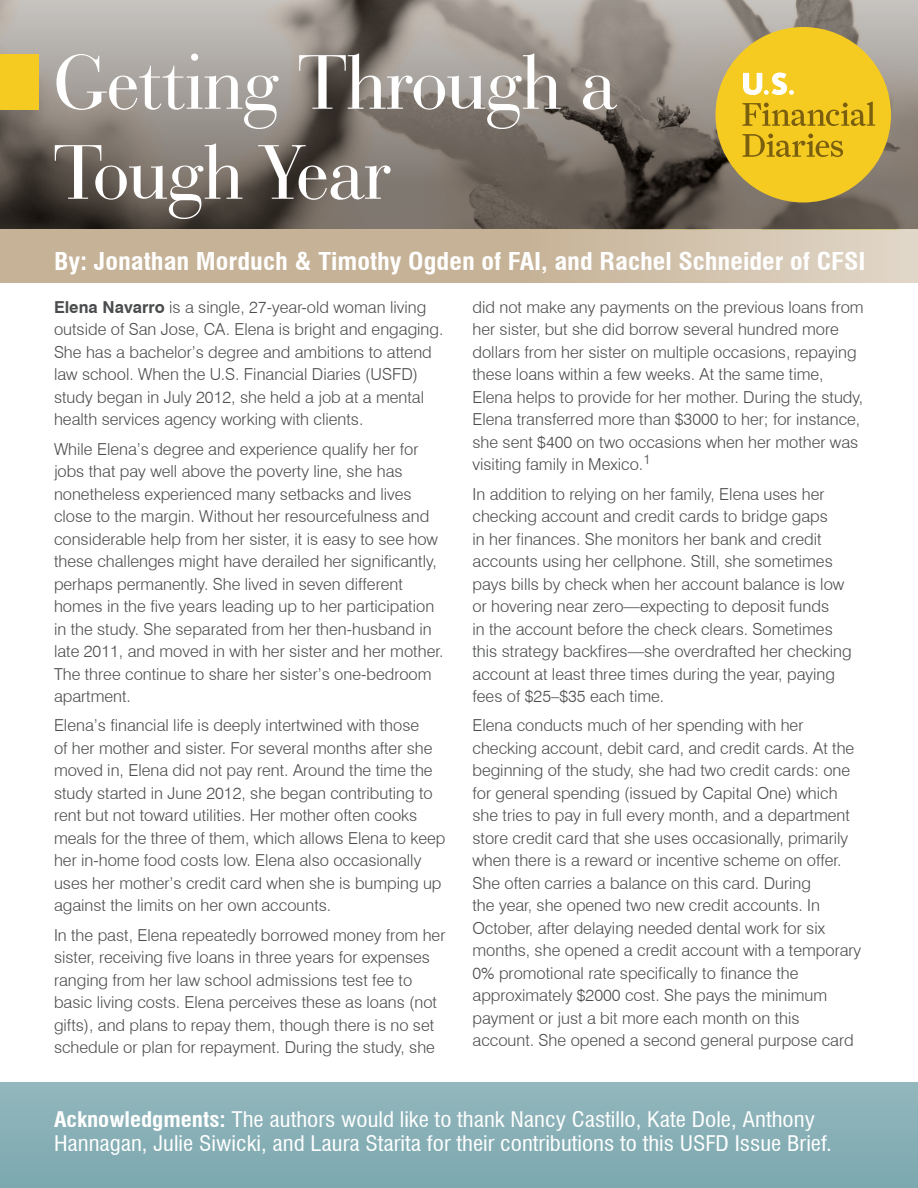
<style>
.page{position:relative;width:918px;height:1188px;background:#fff}
.page>*{position:absolute;margin:0;border:0;box-sizing:border-box;transform-origin:0 0}
.t1{font:81px/90px "Bauer Bodoni BT";color:#fff}
.t2{font:700 condensed 24px "Swiss 721 BT";color:#fff;scale:1.1 1}
.t3{font:condensed 21px/24px "Swiss 721 BT";color:#fff;scale:1.1 1}
.t4{font:300 16.5px/22.5px "Swiss 721 BT";color:#4b4c4d}
.s1{font-weight:700}
</style>
<div class="page">
<svg style="left:0;top:0;width:918px;height:230px;background:#847d76"></svg>
<svg style="left:0;top:230px;width:918px;height:53px;background:#cbb9a1"></svg>
<div style="left:0;top:1082px;width:918px;height:106px;background:#87afb6"></div>
<div style="left:0;top:55px;width:39px;height:55px;background:#f5ca21"></div>
<div style="left:716px;top:27px;width:175px;height:175px;background:#f5ca21;border-radius:50%"></div>
<svg style="left:743px;top:72px;width:51px;height:23px"></svg>
<svg style="left:742px;top:102px;width:133px;height:55px"></svg>
<p class="t1" style="left:54px;top:36px;width:564px">Getting Through a<br>Tough Year</p>
<p class="t2" style="left:54px;top:247px;width:739px">By: Jonathan Morduch &amp; Timothy Ogden of FAI, and Rachel Schneider of CFSI</p>
<p class="t4" style="left:54px;top:296px;width:391px"><span class="s1">Elena Navarro</span> is a single, 27-year-old woman living outside of San Jose, CA. Elena is bright and engaging.<br>She has a bachelor’s degree and ambitions to attend law school. When the U.S. Financial Diaries (USFD) study began in July 2012, she held a job at a mental health services agency working with clients.</p>
<p class="t4" style="left:54px;top:437px;width:391px">While Elena’s degree and experience qualify her for jobs that pay well above the poverty line, she has nonetheless experienced many setbacks and lives close to the margin. Without her resourcefulness and considerable help from her sister, it is easy to see how these challenges might have derailed her significantly, perhaps permanently. She lived in seven different homes in the five years leading up to her participation in the study. She separated from her then-husband in late 2011, and moved in with her sister and her mother.<br>The three continue to share her sister’s one-bedroom apartment.</p>
<p class="t4" style="left:54px;top:714px;width:393px">Elena’s financial life is deeply intertwined with those<br>of her mother and sister. For several months after she moved in, Elena did not pay rent. Around the time the study started in June 2012, she began contributing to rent but not toward utilities. Her mother often cooks meals for the three of them, which allows Elena to keep her in-home food costs low. Elena also occasionally uses her mother’s credit card when she is bumping up against the limits on her own accounts.</p>
<p class="t4" style="left:54px;top:923px;width:393px">In the past, Elena repeatedly borrowed money from her sister, receiving five loans in three years for expenses ranging from her law school admissions test fee to basic living costs. Elena perceives these as loans (not gifts), and plans to repay them, though there is no set schedule or plan for repayment. During the study, she</p>
<p class="t4" style="left:472px;top:296px;width:393px">did not make any payments on the previous loans from her sister, but she did borrow several hundred more dollars from her sister on multiple occasions, repaying these loans within a few weeks. At the same time, Elena helps to provide for her mother. During the study, Elena transferred more than $3000 to her; for instance, she sent $400 on two occasions when her mother was visiting family in Mexico.<sup>1</sup></p>
<p class="t4" style="left:472px;top:482px;width:381px">In addition to relying on her family, Elena uses her checking account and credit cards to bridge gaps<br>in her finances. She monitors her bank and credit accounts using her cellphone. Still, she sometimes pays bills by check when her account balance is low or hovering near zero—expecting to deposit funds<br>in the account before the check clears. Sometimes this strategy backfires—she overdrafted her checking account at least three times during the year, paying fees of $25–$35 each time.</p>
<p class="t4" style="left:472px;top:714px;width:390px">Elena conducts much of her spending with her checking account, debit card, and credit cards. At the beginning of the study, she had two credit cards: one for general spending (issued by Capital One) which she tries to pay in full every month, and a department store credit card that she uses occasionally, primarily when there is a reward or incentive scheme on offer.<br>She often carries a balance on this card. During<br>the year, she opened two new credit accounts. In October, after delaying needed dental work for six months, she opened a credit account with a temporary 0% promotional rate specifically to finance the approximately $2000 cost. She pays the minimum payment or just a bit more each month on this account. She opened a second general purpose card</p>
<p class="t3" style="left:54px;top:1107px;width:709px"><span class="s1">Acknowledgments:</span> The authors would like to thank Nancy Castillo, Kate Dole, Anthony<br>Hannagan, Julie Siwicki, and Laura Starita for their contributions to this USFD Issue Brief.</p>
</div>
